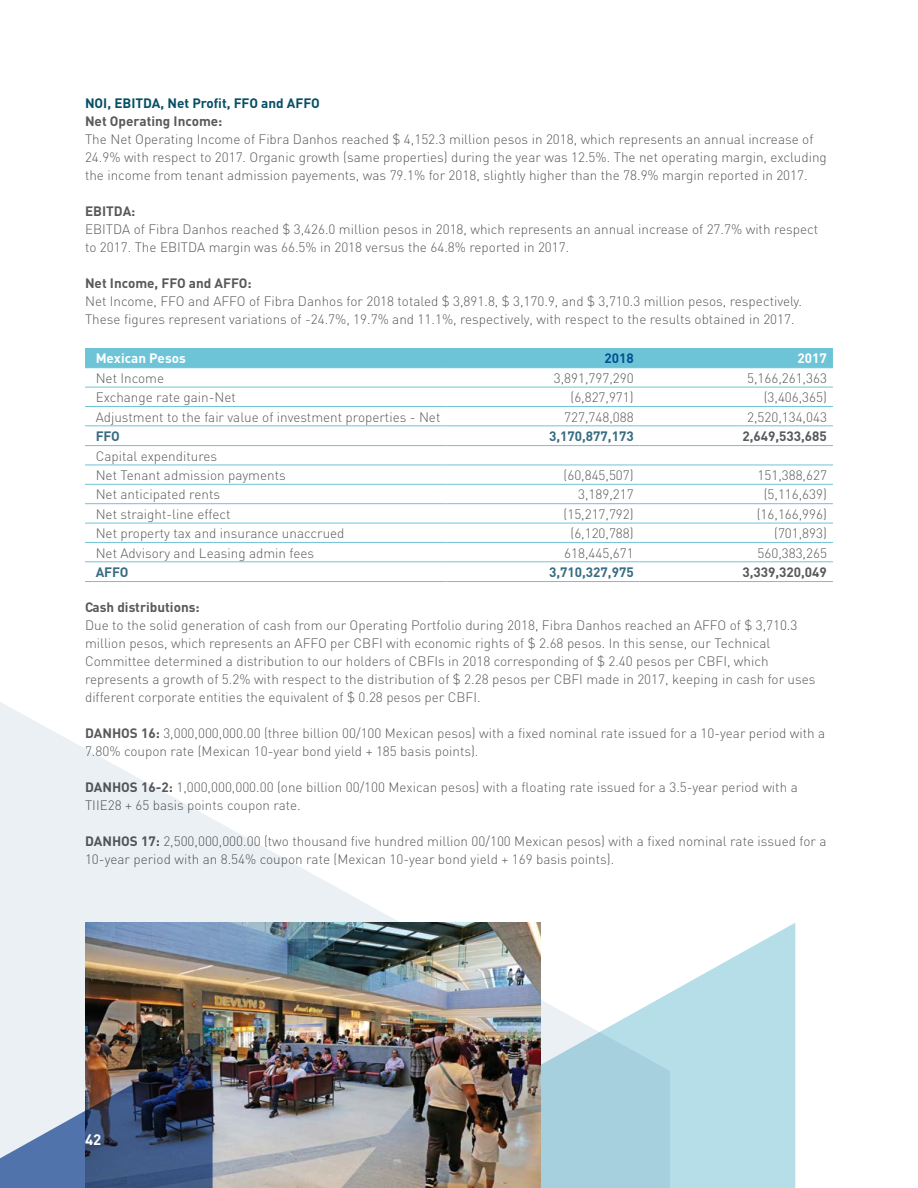
<style>
.page{position:relative;width:918px;height:1188px;background:#fff}
.page>*{position:absolute;margin:0;border:0;box-sizing:border-box;transform-origin:0 0}
.t1{font:700 15px "DIN";color:#fff}
.t2{font:300 13.5px/18px "DIN";color:#58595b}
.t3{font:700 13.5px "DIN";color:#58595b}
.t4{font:700 13.5px "DIN";color:#386c82}
.t5{font:700 13.5px "DIN";color:#064f64}
.t6{font:700 13.5px "DIN";color:#fff}
.t7{font:700 13.5px "DIN";color:#005293}
.s1{font-weight:700}
</style>
<div class="page">
<div style="left:85px;top:348px;width:748px;height:19px;background:#6ec4d7"></div>
<hr style="left:85px;top:367px;width:361px;height:1px;background:#6ec4d7">
<hr style="left:85px;top:387px;width:361px;height:1px;background:#6ec4d7">
<hr style="left:85px;top:406px;width:361px;height:1px;background:#6ec4d7">
<hr style="left:85px;top:425px;width:361px;height:1px;background:#6ec4d7">
<hr style="left:85px;top:445px;width:361px;height:1px;background:#6ec4d7">
<hr style="left:85px;top:465px;width:361px;height:1px;background:#6ec4d7">
<hr style="left:85px;top:484px;width:361px;height:1px;background:#6ec4d7">
<hr style="left:85px;top:503px;width:361px;height:1px;background:#6ec4d7">
<hr style="left:85px;top:523px;width:361px;height:1px;background:#6ec4d7">
<hr style="left:85px;top:542px;width:361px;height:1px;background:#6ec4d7">
<hr style="left:85px;top:561px;width:361px;height:1px;background:#6ec4d7">
<hr style="left:85px;top:581px;width:361px;height:1px;background:#6ec4d7">
<hr style="left:446px;top:367px;width:194px;height:1px;background:#6ec4d7">
<hr style="left:446px;top:387px;width:194px;height:1px;background:#6ec4d7">
<hr style="left:446px;top:406px;width:194px;height:1px;background:#6ec4d7">
<hr style="left:446px;top:425px;width:194px;height:1px;background:#6ec4d7">
<hr style="left:446px;top:445px;width:194px;height:1px;background:#6ec4d7">
<hr style="left:446px;top:465px;width:194px;height:1px;background:#6ec4d7">
<hr style="left:446px;top:484px;width:194px;height:1px;background:#6ec4d7">
<hr style="left:446px;top:503px;width:194px;height:1px;background:#6ec4d7">
<hr style="left:446px;top:523px;width:194px;height:1px;background:#6ec4d7">
<hr style="left:446px;top:542px;width:194px;height:1px;background:#6ec4d7">
<hr style="left:446px;top:561px;width:194px;height:1px;background:#6ec4d7">
<hr style="left:446px;top:581px;width:194px;height:1px;background:#6ec4d7">
<hr style="left:640px;top:367px;width:193px;height:1px;background:#6ec4d7">
<hr style="left:640px;top:387px;width:193px;height:1px;background:#6ec4d7">
<hr style="left:640px;top:406px;width:193px;height:1px;background:#6ec4d7">
<hr style="left:640px;top:425px;width:193px;height:1px;background:#6ec4d7">
<hr style="left:640px;top:445px;width:193px;height:1px;background:#6ec4d7">
<hr style="left:640px;top:465px;width:193px;height:1px;background:#6ec4d7">
<hr style="left:640px;top:484px;width:193px;height:1px;background:#6ec4d7">
<hr style="left:640px;top:503px;width:193px;height:1px;background:#6ec4d7">
<hr style="left:640px;top:523px;width:193px;height:1px;background:#6ec4d7">
<hr style="left:640px;top:542px;width:193px;height:1px;background:#6ec4d7">
<hr style="left:640px;top:561px;width:193px;height:1px;background:#6ec4d7">
<hr style="left:640px;top:581px;width:193px;height:1px;background:#6ec4d7">
<svg style="left:0;top:702px;width:541px;height:338px"></svg>
<svg style="left:540px;top:923px;width:255px;height:265px;fill:#b5dee8"></svg>
<img style="left:85px;top:923px;width:455px;height:265px">
<img style="left:0;top:1040px;width:213px;height:148px">
<p class="t5" style="left:85px;top:94px;width:236px">NOI, EBITDA, Net Profit, FFO and AFFO</p>
<p class="t3" style="left:85px;top:112px;width:139px">Net Operating Income:</p>
<p class="t2" style="left:85px;top:130px;width:743px">The Net Operating Income of Fibra Danhos reached $ 4,152.3 million pesos in 2018, which represents an annual increase of<br>24.9% with respect to 2017. Organic growth (same properties) during the year was 12.5%. The net operating margin, excluding the income from tenant admission payements, was 79.1% for 2018, slightly higher than the 78.9% margin reported in 2017.</p>
<p class="t3" style="left:85px;top:202px;width:52px">EBITDA:</p>
<p class="t2" style="left:85px;top:220px;width:735px">EBITDA of Fibra Danhos reached $ 3,426.0 million pesos in 2018, which represents an annual increase of 27.7% with respect to 2017. The EBITDA margin was 66.5% in 2018 versus the 64.8% reported in 2017.</p>
<p class="t3" style="left:85px;top:274px;width:168px">Net Income, FFO and AFFO:</p>
<p class="t2" style="left:85px;top:292px;width:719px">Net Income, FFO and AFFO of Fibra Danhos for 2018 totaled $ 3,891.8, $ 3,170.9, and $ 3,710.3 million pesos, respectively.<br>These figures represent variations of -24.7%, 19.7% and 11.1%, respectively, with respect to the results obtained in 2017.</p>
<p class="t6" style="left:96px;top:350px;width:92px">Mexican Pesos</p>
<p class="t7" style="left:604px;top:350px;width:31px">2018</p>
<p class="t6" style="left:798px;top:350px;width:31px">2017</p>
<p class="t2" style="left:96px;top:369px;width:70px">Net Income</p>
<p class="t2" style="left:554px;top:369px;width:81px">3,891,797,290</p>
<p class="t2" style="left:747px;top:369px;width:81px">5,166,261,363</p>
<p class="t2" style="left:96px;top:388px;width:142px">Exchange rate gain-Net</p>
<p class="t2" style="left:571px;top:388px;width:65px">(6,827,971)</p>
<p class="t2" style="left:764px;top:388px;width:65px">(3,406,365)</p>
<p class="t2" style="left:96px;top:408px;width:346px">Adjustment to the fair value of investment properties - Net</p>
<p class="t2" style="left:564px;top:408px;width:71px">727,748,088</p>
<p class="t2" style="left:747px;top:408px;width:81px">2,520,134,043</p>
<p class="t4" style="left:96px;top:428px;width:26px">FFO</p>
<p class="t4" style="left:549px;top:428px;width:86px">3,170,877,173</p>
<p class="t3" style="left:742px;top:428px;width:86px">2,649,533,685</p>
<p class="t2" style="left:96px;top:446px;width:192px;line-height:19.4px">Capital expenditures<br>Net Tenant admission payments</p>
<p class="t2" style="left:564px;top:466px;width:72px">(60,845,507)</p>
<p class="t2" style="left:758px;top:466px;width:71px">151,388,627</p>
<p class="t2" style="left:96px;top:485px;width:126px">Net anticipated rents</p>
<p class="t2" style="left:578px;top:485px;width:57px">3,189,217</p>
<p class="t2" style="left:764px;top:485px;width:65px">(5,116,639)</p>
<p class="t2" style="left:96px;top:505px;width:136px">Net straight-line effect</p>
<p class="t2" style="left:564px;top:505px;width:72px">(15,217,792)</p>
<p class="t2" style="left:757px;top:505px;width:72px">(16,166,996)</p>
<p class="t2" style="left:96px;top:524px;width:250px">Net property tax and insurance unaccrued</p>
<p class="t2" style="left:571px;top:524px;width:65px">(6,120,788)</p>
<p class="t2" style="left:774px;top:524px;width:54px">(701,893)</p>
<p class="t2" style="left:96px;top:544px;width:220px">Net Advisory and Leasing admin fees</p>
<p class="t2" style="left:564px;top:544px;width:71px">618,445,671</p>
<p class="t2" style="left:758px;top:544px;width:71px">560,383,265</p>
<p class="t4" style="left:96px;top:564px;width:34px">AFFO</p>
<p class="t4" style="left:549px;top:564px;width:86px">3,710,327,975</p>
<p class="t3" style="left:742px;top:564px;width:86px">3,339,320,049</p>
<p class="t3" style="left:85px;top:598px;width:116px">Cash distributions:</p>
<p class="t2" style="left:85px;top:616px;width:732px">Due to the solid generation of cash from our Operating Portfolio during 2018, Fibra Danhos reached an AFFO of $ 3,710.3 million pesos, which represents an AFFO per CBFI with economic rights of $ 2.68 pesos. In this sense, our Technical Committee determined a distribution to our holders of CBFIs in 2018 corresponding of $ 2.40 pesos per CBFI, which represents a growth of 5.2% with respect to the distribution of $ 2.28 pesos per CBFI made in 2017, keeping in cash for uses different corporate entities the equivalent of $ 0.28 pesos per CBFI.</p>
<p class="t2" style="left:85px;top:724px;width:742px"><span class="s1">DANHOS 16:</span> 3,000,000,000.00 (three billion 00/100 Mexican pesos) with a fixed nominal rate issued for a 10-year period with a<br>7.80% coupon rate (Mexican 10-year bond yield + 185 basis points).</p>
<p class="t2" style="left:85px;top:778px;width:714px"><span class="s1">DANHOS 16-2:</span> 1,000,000,000.00 (one billion 00/100 Mexican pesos) with a floating rate issued for a 3.5-year period with a<br>TIIE28 + 65 basis points coupon rate.</p>
<p class="t2" style="left:85px;top:832px;width:743px"><span class="s1">DANHOS 17:</span> 2,500,000,000.00 (two thousand five hundred million 00/100 Mexican pesos) with a fixed nominal rate issued for a<br>10-year period with an 8.54% coupon rate (Mexican 10-year bond yield + 169 basis points).</p>
<p class="t1" style="left:85px;top:1130px;width:18px">42</p>
</div>
